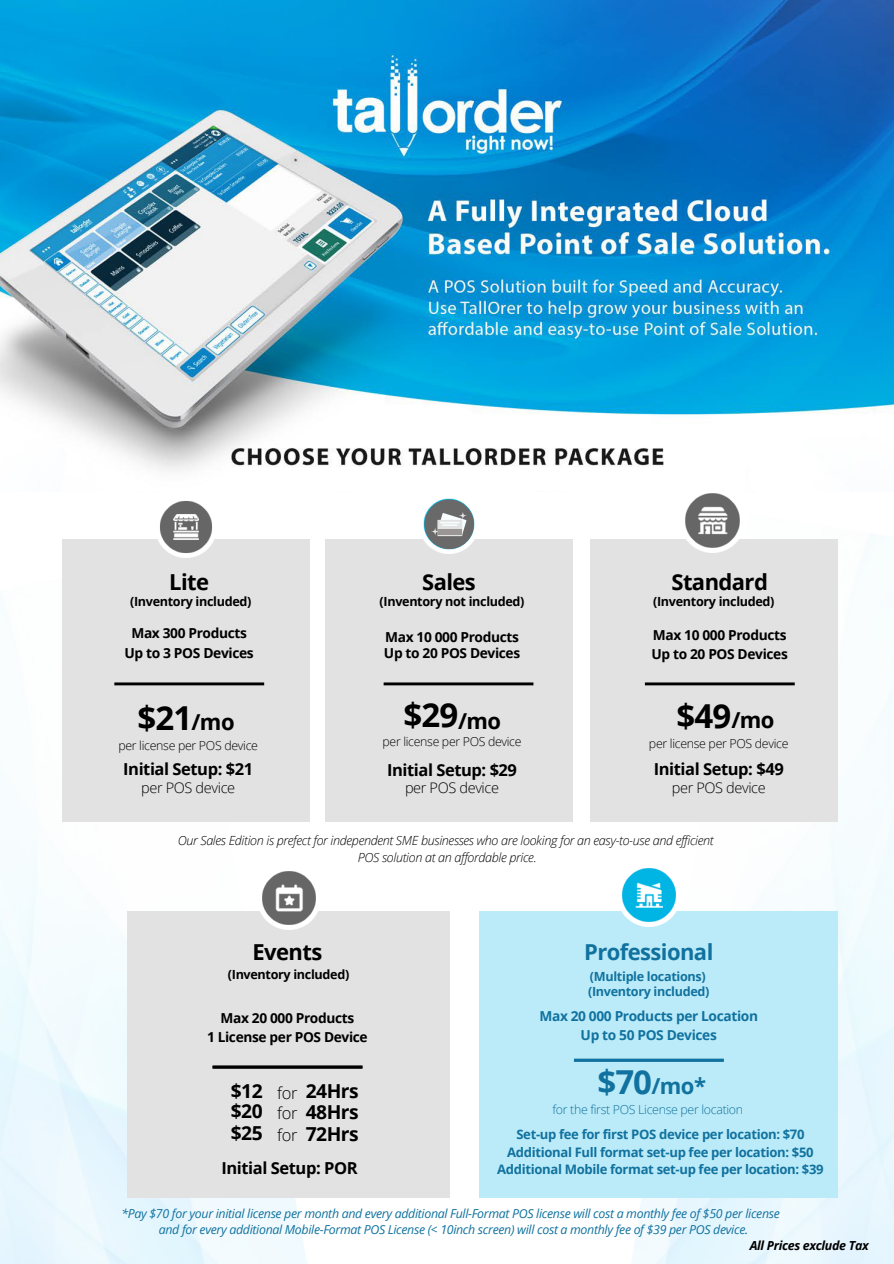
<style>
.page{position:relative;width:894px;height:1264px;background:#fff}
.page>*{position:absolute;margin:0;border:0;box-sizing:border-box;transform-origin:0 0}
.t1{font:700 33px "Open Sans";color:#000}
.t2{font:700 33px "Open Sans";color:#11729f}
.t3{font:700 22.05px "Open Sans";letter-spacing:-.025em;color:#000}
.t4{font:700 22.05px "Open Sans";letter-spacing:-.025em;color:#11729f}
.t5{font:700 21.9px "Open Sans";letter-spacing:-.025em;color:#000}
.t6{font:700 19.2px "Open Sans";letter-spacing:-.025em;color:#000}
.t7{font:700 16.5px "Open Sans";letter-spacing:-.025em;color:#000}
.t8{font:300 16.5px "Open Sans";letter-spacing:-.025em;color:#000}
.t9{font:300 14.55px "Open Sans";letter-spacing:-.025em;color:#000}
.t10{font:700 13.8px "Open Sans";letter-spacing:-.025em;color:#000}
.t11{font:700 13.8px "Open Sans";letter-spacing:-.025em;color:#11729f}
.t12{font:700 13.05px "Open Sans";letter-spacing:-.025em;color:#11729f}
.t13{font:italic 300 12.6px "Open Sans";letter-spacing:-.025em;color:#000}
.t14{font:700 12.6px "Open Sans";letter-spacing:-.025em;color:#000}
.t15{font:700 12.6px "Open Sans";letter-spacing:-.025em;color:#11729f}
.t16{font:italic 700 12.45px "Open Sans";letter-spacing:-.025em;color:#000}
.t17{font:italic 12.3px/16.5px "Open Sans";letter-spacing:-.025em;color:#11729f;text-align:center}
.t18{font:300 12.3px "Open Sans";letter-spacing:-.025em;color:#000}
.t19{font:300 12.3px "Open Sans";letter-spacing:-.025em;color:#11729f}
</style>
<div class="page">
<img style="left:627px;top:539px;width:266px;height:724px">
<div style="left:325px;top:539px;width:248px;height:282px;background:#e2e2e2"></div>
<img style="left:0;top:0;width:893px;height:471px">
<div style="left:589px;top:539px;width:248px;height:282px;background:#e2e2e2"></div>
<div style="left:127px;top:911px;width:322px;height:286px;background:#e2e2e2"></div>
<div style="left:62px;top:539px;width:248px;height:282px;background:#e2e2e2"></div>
<img style="left:157px;top:501px;width:58px;height:56px">
<div style="left:479px;top:911px;width:358px;height:286px;background:#bbebf8"></div>
<img style="left:621px;top:863px;width:59px;height:63px">
<img style="left:260px;top:871px;width:58px;height:58px">
<img style="left:685px;top:493px;width:55px;height:59px">
<svg style="left:114px;top:682px;width:150px;height:3px"></svg>
<svg style="left:644px;top:682px;width:150px;height:3px"></svg>
<svg style="left:212px;top:1065px;width:150px;height:3px"></svg>
<svg style="left:574px;top:1058px;width:149px;height:3px"></svg>
<img style="left:423px;top:498px;width:52px;height:55px">
<div style="left:424px;top:499px;width:50px;height:50px;background:#696969;border-radius:50%"></div>
<svg style="left:437px;top:520px;width:25px;height:16px"></svg>
<svg style="left:438px;top:513px;width:28px;height:22px"></svg>
<svg style="left:458px;top:511px;width:9px;height:9px"></svg>
<svg style="left:431px;top:527px;width:8px;height:9px"></svg>
<svg style="left:383px;top:682px;width:150px;height:3px"></svg>
<p class="t3" style="left:169px;top:567px;width:41px">Lite</p>
<p class="t3" style="left:671px;top:567px;width:98px">Standard</p>
<p class="t5" style="left:422px;top:567px;width:55px">Sales</p>
<p class="t14" style="left:379px;top:593px;width:146px">(Inventory not included)</p>
<p class="t14" style="left:130px;top:593px;width:123px">(Inventory included)</p>
<p class="t14" style="left:653px;top:593px;width:123px">(Inventory included)</p>
<p class="t10" style="left:131px;top:623px;width:117px">Max 300 Products</p>
<p class="t10" style="left:652px;top:625px;width:135px">Max 10 000 Products</p>
<p class="t10" style="left:385px;top:627px;width:135px">Max 10 000 Products</p>
<p class="t10" style="left:384px;top:643px;width:138px">Up to 20 POS Devices</p>
<p class="t10" style="left:124px;top:643px;width:131px">Up to 3 POS Devices</p>
<p class="t10" style="left:651px;top:644px;width:138px">Up to 20 POS Devices</p>
<p class="t1" style="left:403px;top:692px;width:56px">$29</p>
<p class="t5" style="left:458px;top:705px;width:44px">/mo</p>
<p class="t18" style="left:382px;top:733px;width:140px">per license per POS device</p>
<p class="t1" style="left:137px;top:694px;width:56px">$21</p>
<p class="t1" style="left:676px;top:692px;width:56px">$49</p>
<p class="t3" style="left:191px;top:706px;width:45px">/mo</p>
<p class="t3" style="left:731px;top:704px;width:45px">/mo</p>
<p class="t18" style="left:118px;top:736px;width:141px">per license per POS device</p>
<p class="t18" style="left:648px;top:734px;width:141px">per license per POS device</p>
<p class="t7" style="left:123px;top:757px;width:131px">Initial Setup: $21</p>
<p class="t9" style="left:141px;top:777px;width:95px">per POS device</p>
<p class="t7" style="left:387px;top:758px;width:131px">Initial Setup: $29</p>
<p class="t9" style="left:405px;top:777px;width:96px">per POS device</p>
<p class="t7" style="left:653px;top:757px;width:131px">Initial Setup: $49</p>
<p class="t9" style="left:671px;top:777px;width:95px">per POS device</p>
<p class="t13" style="left:178px;top:831px;width:537px">Our Sales Edition is prefect for independent SME businesses who are looking for an easy-to-use and ef icient</p>
<p class="t13" style="left:357px;top:848px;width:180px">POS solution at an af ordable price.</p>
<p class="t3" style="left:252px;top:936px;width:71px">Events</p>
<p class="t4" style="left:584px;top:936px;width:131px">Professional</p>
<p class="t14" style="left:228px;top:965px;width:123px">(Inventory included)</p>
<p class="t15" style="left:589px;top:967px;width:117px">(Multiple locations)</p>
<p class="t15" style="left:588px;top:982px;width:123px">(Inventory included)</p>
<p class="t10" style="left:220px;top:1008px;width:135px">Max 20 000 Products</p>
<p class="t11" style="left:539px;top:1005px;width:220px">Max 20 000 Products per Location</p>
<p class="t10" style="left:207px;top:1027px;width:162px">1 License per POS Device</p>
<p class="t11" style="left:580px;top:1025px;width:138px">Up to 50 POS Devices</p>
<p class="t6" style="left:231px;top:1077px;width:33px">$12</p>
<p class="t6" style="left:231px;top:1097px;width:33px">$20</p>
<p class="t6" style="left:231px;top:1119px;width:33px">$25</p>
<p class="t8" style="left:277px;top:1080px;width:22px">for</p>
<p class="t8" style="left:277px;top:1101px;width:22px">for</p>
<p class="t8" style="left:277px;top:1123px;width:22px">for</p>
<p class="t6" style="left:305px;top:1077px;width:54px">24Hrs</p>
<p class="t6" style="left:305px;top:1098px;width:54px">48Hrs</p>
<p class="t6" style="left:305px;top:1120px;width:54px">72Hrs</p>
<p class="t7" style="left:221px;top:1156px;width:138px">Initial Setup: POR</p>
<p class="t2" style="left:597px;top:1058px;width:56px">$70</p>
<p class="t4" style="left:651px;top:1070px;width:56px">/mo*</p>
<p class="t19" style="left:552px;top:1100px;width:192px">for the first POS License per location</p>
<p class="t12" style="left:516px;top:1125px;width:289px">Set-up fee for first POS device per location: $70</p>
<p class="t12" style="left:507px;top:1142px;width:308px">Additional Full format set-up fee per location: $50</p>
<p class="t12" style="left:497px;top:1160px;width:328px">Additional Mobile format set-up fee per location: $39</p>
<p class="t17" style="left:121px;top:1204px;width:660px">*Pay $70 for your initial license per month and every additional Full-Format POS license will cost a monthly fee of $50 per license and for every additional Mobile-Format POS License (&lt; 10inch screen) will cost a monthly fee of $39 per POS device.</p>
<p class="t16" style="left:749px;top:1236px;width:120px">All Prices exclude Tax</p>
</div>
